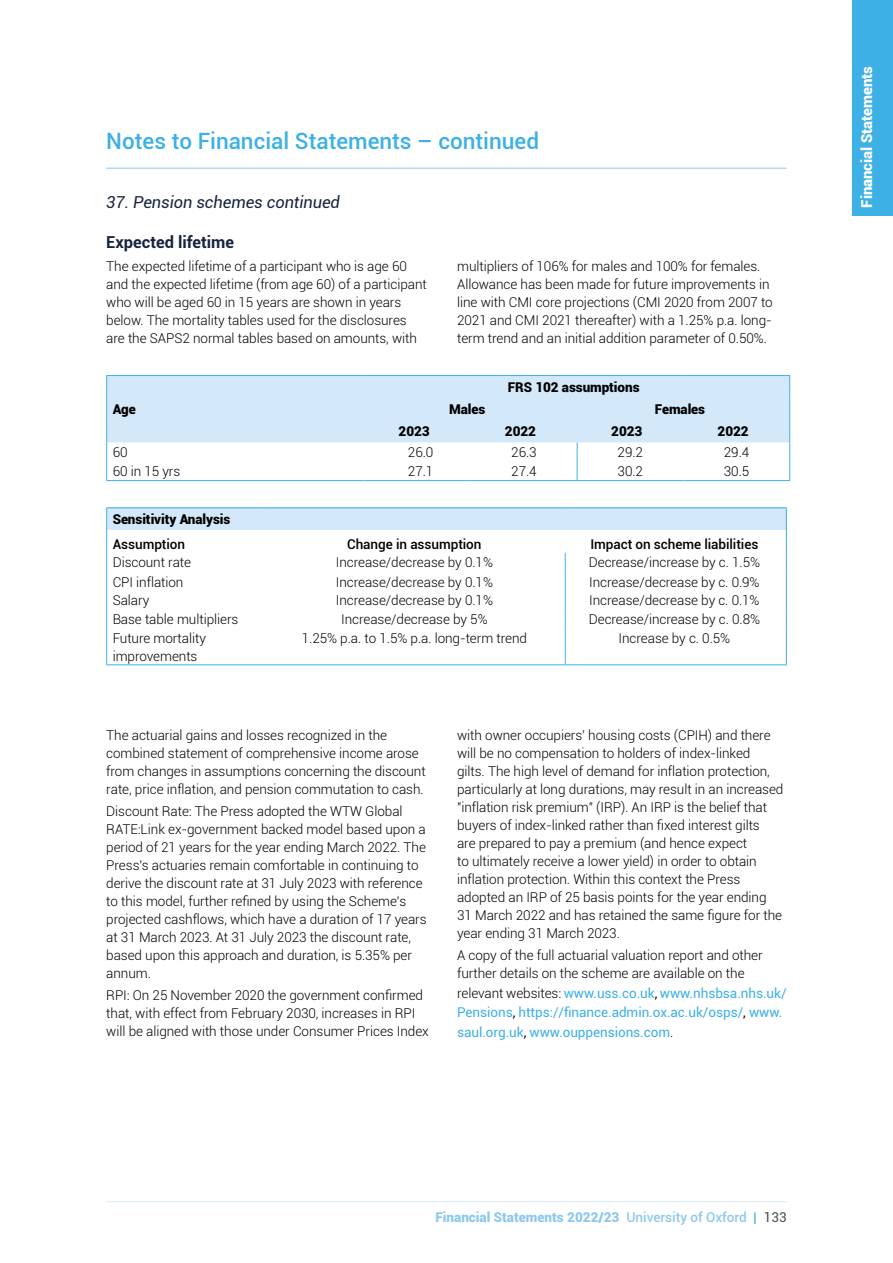
<style>
.page{position:relative;width:893px;height:1263px;background:#fff}
.page>*{position:absolute;margin:0;border:0;box-sizing:border-box;transform-origin:0 0}
.t1{font:500 22.5px "Roboto";color:#3db0e5}
.t2{font:italic 16.5px "Roboto";letter-spacing:-.005em;color:#18233f}
.t3{font:700 16.5px "Roboto";color:#18233f}
.t4{font:900 15px "Roboto";letter-spacing:-.005em;color:#fff}
.t5{font:300 13.5px/18px "Roboto";letter-spacing:-.005em;color:#000}
.t6{font:13.5px/19.5px "Roboto";letter-spacing:-.005em;color:#3db0e5}
.t7{font:900 13.5px "Roboto";letter-spacing:-.005em;color:#000}
.t8{font:500 13.5px "Roboto";letter-spacing:-.005em;color:#000}
.t9{font:900 13.5px "Roboto";color:#8dc8ee}
.s1{font-weight:300;color:#000}
.s2{color:#000}
.s3{font-weight:500}
.s4{font-weight:400;color:#3db0e5}
.s5{font-weight:400;color:#474d4e}
</style>
<div class="page">
<hr style="left:106px;top:1201px;width:681px;height:1px;background:#dbecfa">
<div style="left:852px;top:0;width:41px;height:216px;background:#3db0e5"></div>
<hr style="left:106px;top:168px;width:680px;height:1px;background:#b2d8f4">
<div style="left:107px;top:376px;width:682px;height:66px;background:#d3e8f9"></div>
<hr style="left:106px;top:480px;width:259px;height:1px;background:#3db0e5">
<hr style="left:364px;top:480px;width:107px;height:1px;background:#3db0e5">
<hr style="left:471px;top:480px;width:106px;height:1px;background:#3db0e5">
<hr style="left:577px;top:480px;width:106px;height:1px;background:#3db0e5">
<hr style="left:683px;top:480px;width:107px;height:1px;background:#3db0e5">
<hr style="left:106px;top:375px;width:259px;height:1px;background:#3db0e5">
<hr style="left:364px;top:375px;width:107px;height:1px;background:#3db0e5">
<hr style="left:471px;top:375px;width:106px;height:1px;background:#3db0e5">
<hr style="left:577px;top:375px;width:106px;height:1px;background:#3db0e5">
<hr style="left:683px;top:375px;width:107px;height:1px;background:#3db0e5">
<svg style="left:106px;top:376px;width:1px;height:104px"></svg>
<svg style="left:789px;top:376px;width:1px;height:104px"></svg>
<svg style="left:577px;top:442px;width:1px;height:38px"></svg>
<div style="left:107px;top:508px;width:679px;height:22px;background:#d3e8f9"></div>
<hr style="left:106px;top:664px;width:165px;height:1px;background:#3db0e5">
<hr style="left:271px;top:664px;width:294px;height:1px;background:#3db0e5">
<hr style="left:565px;top:664px;width:222px;height:1px;background:#3db0e5">
<svg style="left:106px;top:508px;width:1px;height:120px"></svg>
<hr style="left:106px;top:628px;width:1px;height:36px;background:#3db0e5">
<svg style="left:565px;top:553px;width:1px;height:75px"></svg>
<svg style="left:786px;top:508px;width:1px;height:120px"></svg>
<hr style="left:565px;top:628px;width:1px;height:36px;background:#3db0e5">
<hr style="left:786px;top:628px;width:1px;height:36px;background:#3db0e5">
<hr style="left:106px;top:507px;width:165px;height:1px;background:#3db0e5">
<hr style="left:271px;top:507px;width:294px;height:1px;background:#3db0e5">
<hr style="left:565px;top:507px;width:222px;height:1px;background:#3db0e5">
<h1 class="t1" style="left:106px;top:125px;width:434px">Notes to Financial Statements – continued</h1>
<p class="t2" style="left:106px;top:190px;width:235px">37. Pension schemes continued</p>
<p class="t3" style="left:106px;top:231px;width:129px">Expected lifetime</p>
<p class="t5" style="left:106px;top:256px;width:322px">The expected lifetime of a participant who is age 60 and the expected lifetime (from age 60) of a participant who will be aged 60 in 15 years are shown in years below. The mortality tables used for the disclosures are the SAPS2 normal tables based on amounts, with</p>
<p class="t5" style="left:457px;top:256px;width:317px">multipliers of 106% for males and 100% for females.<br>Allowance has been made for future improvements in line with CMI core projections (CMI 2020 from 2007 to 2021 and CMI 2021 thereafter) with a 1.25% p.a. long&shy;term trend and an initial addition parameter of 0.50%.</p>
<p class="t7" style="left:508px;top:377px;width:133px">FRS 102 assumptions</p>
<p class="t7" style="left:113px;top:399px;width:25px">Age</p>
<p class="t7" style="left:449px;top:399px;width:38px">Males</p>
<p class="t7" style="left:655px;top:399px;width:52px">Females</p>
<p class="t7" style="left:399px;top:422px;width:33px">2023</p>
<p class="t7" style="left:505px;top:422px;width:33px">2022</p>
<p class="t7" style="left:611px;top:422px;width:33px">2023</p>
<p class="t7" style="left:718px;top:422px;width:33px">2022</p>
<p class="t5" style="left:113px;top:442px;width:16px">60</p>
<p class="t5" style="left:408px;top:442px;width:27px">26.0</p>
<p class="t5" style="left:511px;top:442px;width:27px">26.3</p>
<p class="t5" style="left:618px;top:442px;width:27px">29.2</p>
<p class="t5" style="left:724px;top:442px;width:27px">29.4</p>
<p class="t5" style="left:113px;top:462px;width:69px">60 in 15 yrs</p>
<p class="t5" style="left:408px;top:462px;width:27px">27.1</p>
<p class="t5" style="left:511px;top:462px;width:27px">27.4</p>
<p class="t5" style="left:618px;top:462px;width:27px">30.2</p>
<p class="t5" style="left:724px;top:462px;width:27px">30.5</p>
<p class="t7" style="left:113px;top:510px;width:119px">Sensitivity Analysis</p>
<p class="t8" style="left:113px;top:534px;width:74px">Assumption</p>
<p class="t8" style="left:347px;top:534px;width:136px">Change in assumption</p>
<p class="t8" style="left:590px;top:534px;width:170px">Impact on scheme liabilities</p>
<p class="t5" style="left:113px;top:553px;width:80px">Discount rate</p>
<p class="t5" style="left:336px;top:553px;width:159px">Increase/decrease by 0.1%</p>
<p class="t5" style="left:589px;top:553px;width:173px">Decrease/increase by c. 1.5%</p>
<p class="t5" style="left:113px;top:572px;width:72px">CPI inflation</p>
<p class="t5" style="left:336px;top:572px;width:159px">Increase/decrease by 0.1%</p>
<p class="t5" style="left:589px;top:572px;width:172px">Increase/decrease by c. 0.9%</p>
<p class="t5" style="left:113px;top:591px;width:38px">Salary</p>
<p class="t5" style="left:336px;top:591px;width:159px">Increase/decrease by 0.1%</p>
<p class="t5" style="left:589px;top:591px;width:172px">Increase/decrease by c. 0.1%</p>
<p class="t5" style="left:113px;top:610px;width:127px">Base table multipliers</p>
<p class="t5" style="left:341px;top:610px;width:148px">Increase/decrease by 5%</p>
<p class="t5" style="left:589px;top:610px;width:173px">Decrease/increase by c. 0.8%</p>
<p class="t5" style="left:113px;top:628px;width:95px">Future mortality improvements</p>
<p class="t5" style="left:302px;top:628px;width:227px">1.25% p.a. to 1.5% p.a. long-term trend</p>
<p class="t5" style="left:619px;top:628px;width:113px">Increase by c. 0.5%</p>
<p class="t5" style="left:106px;top:726px;width:321px">The actuarial gains and losses recognized in the combined statement of comprehensive income arose from changes in assumptions concerning the discount rate, price inflation, and pension commutation to cash.</p>
<p class="t5" style="left:106px;top:802px;width:322px">Discount Rate: The Press adopted the WTW Global RATE:Link ex-government backed model based upon a period of 21 years for the year ending March 2022. The Press's actuaries remain comfortable in continuing to derive the discount rate at 31 July 2023 with reference to this model, further refined by using the Scheme's projected cashflows, which have a duration of 17 years at 31 March 2023. At 31 July 2023 the discount rate, based upon this approach and duration, is 5.35% per annum.</p>
<p class="t5" style="left:106px;top:986px;width:324px">RPI: On 25 November 2020 the government confirmed that, with effect from February 2030, increases in RPI will be aligned with those under Consumer Prices Index</p>
<p class="t5" style="left:457px;top:726px;width:328px">with owner occupiers' housing costs (CPIH) and there will be no compensation to holders of index-linked<br>gilts. The high level of demand for inflation protection, particularly at long durations, may result in an increased "inflation risk premium" (IRP). An IRP is the belief that buyers of index-linked rather than fixed interest gilts<br>are prepared to pay a premium (and hence expect<br>to ultimately receive a lower yield) in order to obtain inflation protection. Within this context the Press adopted an IRP of 25 basis points for the year ending 31 March 2022 and has retained the same figure for the year ending 31 March 2023.</p>
<p class="t5" style="left:457px;top:946px;width:307px">A copy of the full actuarial valuation report and other further details on the scheme are available on the</p>
<p class="t6" style="left:457px;top:983px;width:331px"><span class="s1">relevant websites:</span> www.uss.co.uk<span class="s2">,</span> www.nhsbsa.nhs.uk/<br>Pensions<span class="s2">,</span> https://finance.admin.ox.ac.uk/osps/<span class="s2">,</span> www. saul.org.uk<span class="s2">,</span> www.ouppensions.com<span class="s1">.</span></p>
<p class="t9" style="left:435px;top:1208px;width:353px">Financial Statements 2022/23 <span class="s3">University of Oxford</span> <span class="s4">|</span> <span class="s5">133</span></p>
<p class="t4" style="left:856px;top:207px;width:143px;rotate:-90deg">Financial Statements</p>
</div>
